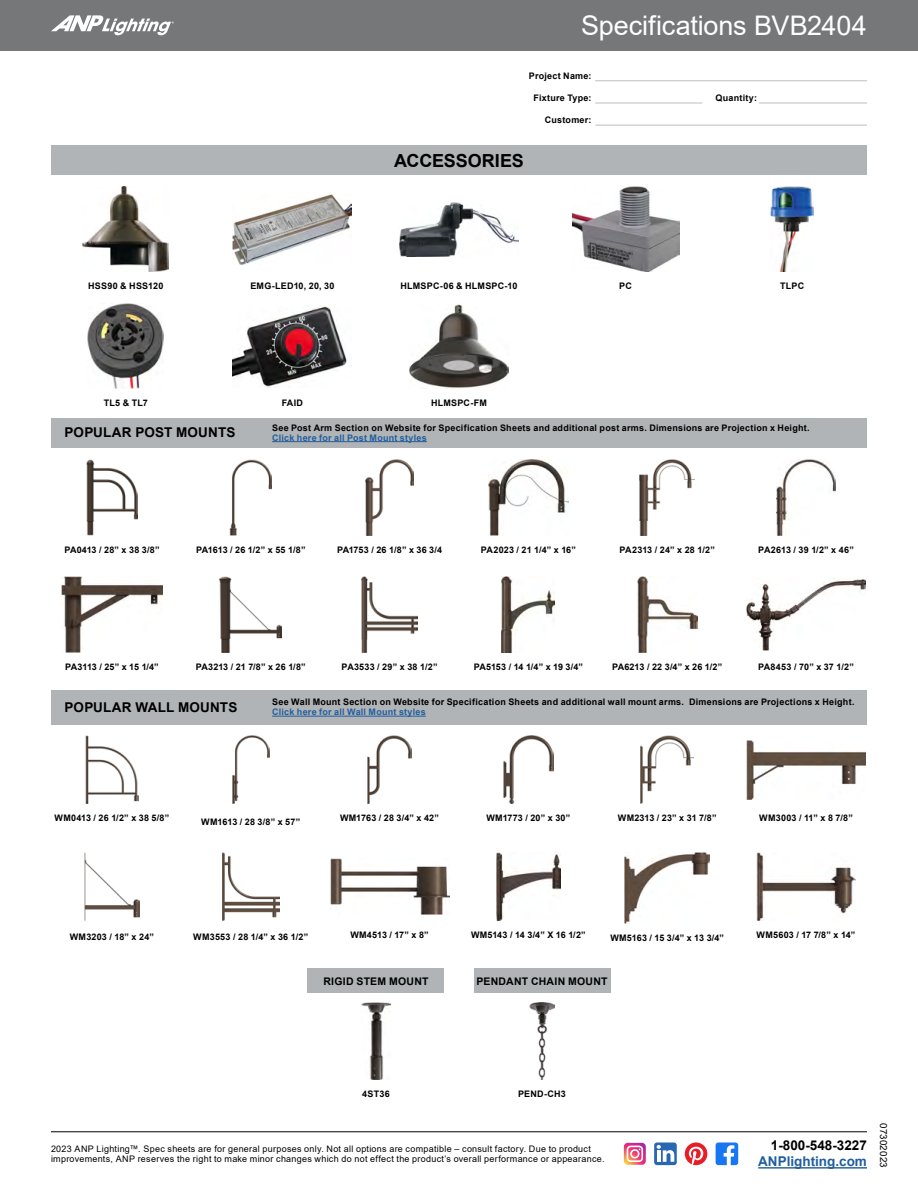
<style>
.page{position:relative;width:918px;height:1188px;background:#fff}
.page>*{position:absolute;margin:0;border:0;box-sizing:border-box;transform-origin:0 0}
.t1{font:27px "Arial";letter-spacing:-.005em;color:#fff}
.t2{font:700 18px "Arial";letter-spacing:-.01em;color:#000}
.t3{font:700 13.5px "Arial";letter-spacing:.01em;color:#000}
.t4{font:700 13.5px "Arial";color:#215e9e}
.t5{font:700 10.5px "Arial";letter-spacing:.02em;color:#000}
.t6{font:9.75px "Arial";letter-spacing:.02em;color:#000}
.Image_Descriptions{font:700 9px "Arial";letter-spacing:.02em;color:#000}
.H1_-_Descriptions{font:700 9px/9.8px "Arial";letter-spacing:.025em;color:#000}
.t7{font:9px/9.8px "Arial";letter-spacing:.03em;color:#000}
.Image_Descriptions-2{font:700 9px "Arial";letter-spacing:-.005em;color:#000}
.Image_Descriptions-3{font:700 9px "Arial";letter-spacing:-.01em;color:#000}
.Image_Descriptions-4{font:700 9px "Arial";letter-spacing:-.015em;color:#000}
.Mounts{font:700 9px "Arial";letter-spacing:.025em;color:#000}
.s1{color:#215e9e}
</style>
<div class="page">
<svg style="left:624px;top:1143px;width:22px;height:22px"></svg>
<div style="left:654px;top:1143px;width:23px;height:22px;background:#2867b2;border-radius:3px"></div>
<svg style="left:657px;top:1145px;width:17px;height:17px"></svg>
<svg style="left:685px;top:1143px;width:22px;height:22px"></svg>
<svg style="left:716px;top:1143px;width:22px;height:22px"></svg>
<hr style="left:758px;top:1167px;width:109px;height:2px;background:#215e9e">
<hr style="left:51px;top:1132px;width:816px;height:1px;background:#000">
<hr style="left:595px;top:81px;width:272px;height:1px;background:#bcbec0">
<hr style="left:595px;top:103px;width:107px;height:1px;background:#bcbec0">
<hr style="left:595px;top:125px;width:272px;height:1px;background:#bcbec0">
<hr style="left:759px;top:103px;width:108px;height:1px;background:#bcbec0">
<div style="left:0;top:0;width:918px;height:51px;background:#757779"></div>
<svg style="left:51px;top:15px;width:123px;height:20px"></svg>
<div style="left:51px;top:145px;width:816px;height:30px;background:#b1b4b6"></div>
<img style="left:83px;top:187px;width:86px;height:85px">
<img style="left:233px;top:194px;width:119px;height:71px">
<img style="left:399px;top:202px;width:120px;height:55px">
<img style="left:572px;top:187px;width:107px;height:85px">
<img style="left:771px;top:187px;width:43px;height:85px">
<img style="left:88px;top:304px;width:76px;height:85px">
<img style="left:233px;top:305px;width:119px;height:82px">
<img style="left:409px;top:304px;width:100px;height:85px">
<div style="left:51px;top:418px;width:213px;height:29px;background:#b1b4b6"></div>
<div style="left:264px;top:418px;width:603px;height:29px;background:#b1b4b6"></div>
<hr style="left:272px;top:441px;width:155px;height:1px;background:#215e9e">
<img style="left:87px;top:459px;width:50px;height:77px">
<img style="left:230px;top:459px;width:42px;height:77px">
<img style="left:365px;top:459px;width:49px;height:77px">
<img style="left:489px;top:459px;width:79px;height:77px">
<img style="left:640px;top:459px;width:55px;height:77px">
<img style="left:776px;top:459px;width:60px;height:77px">
<img style="left:62px;top:576px;width:100px;height:77px">
<img style="left:220px;top:576px;width:62px;height:77px">
<img style="left:362px;top:576px;width:55px;height:77px">
<img style="left:502px;top:576px;width:53px;height:77px">
<img style="left:637px;top:576px;width:60px;height:77px">
<img style="left:747px;top:578px;width:119px;height:73px">
<div style="left:51px;top:690px;width:213px;height:34px;background:#b1b4b6"></div>
<div style="left:264px;top:690px;width:603px;height:34px;background:#b1b4b6"></div>
<hr style="left:272px;top:716px;width:154px;height:1px;background:#215e9e">
<img style="left:85px;top:736px;width:54px;height:68px">
<img style="left:232px;top:736px;width:37px;height:68px">
<img style="left:368px;top:736px;width:44px;height:68px">
<img style="left:503px;top:736px;width:51px;height:68px">
<img style="left:641px;top:736px;width:53px;height:68px">
<img style="left:747px;top:741px;width:119px;height:58px">
<img style="left:85px;top:853px;width:54px;height:68px">
<img style="left:222px;top:853px;width:58px;height:68px">
<img style="left:330px;top:859px;width:119px;height:56px">
<img style="left:497px;top:853px;width:63px;height:68px">
<img style="left:625px;top:853px;width:85px;height:70px">
<img style="left:756px;top:853px;width:100px;height:68px">
<div style="left:474px;top:969px;width:136px;height:24px;background:#b1b4b6"></div>
<img style="left:530px;top:1003px;width:24px;height:76px">
<div style="left:308px;top:969px;width:136px;height:24px;background:#b1b4b6"></div>
<img style="left:362px;top:1003px;width:28px;height:76px">
<h1 class="t1" style="left:581px;top:7px;width:287px">Specifications BVB2404</h1>
<p class="H1_-_Descriptions" style="left:529px;top:71px;width:64px">Project Name:</p>
<p class="H1_-_Descriptions" style="left:534px;top:93px;width:60px">Fixture Type:</p>
<p class="H1_-_Descriptions" style="left:545px;top:115px;width:48px">Customer:</p>
<h1 class="t2" style="left:394px;top:148px;width:131px">ACCESSORIES</h1>
<p class="H1_-_Descriptions" style="left:715px;top:93px;width:43px">Quantity:</p>
<p class="Image_Descriptions" style="left:88px;top:280px;width:77px">HSS90 &amp; HSS120</p>
<p class="Image_Descriptions" style="left:250px;top:280px;width:86px">EMG-LED10, 20, 30</p>
<p class="Image_Descriptions" style="left:401px;top:280px;width:118px">HLMSPC-06 &amp; HLMSPC-10</p>
<p class="Image_Descriptions" style="left:619px;top:280px;width:14px">PC</p>
<p class="Image_Descriptions" style="left:780px;top:280px;width:26px">TLPC</p>
<p class="Image_Descriptions" style="left:104px;top:397px;width:46px">TL5 &amp; TL7</p>
<p class="Image_Descriptions" style="left:282px;top:397px;width:23px">FAID</p>
<p class="Image_Descriptions" style="left:431px;top:397px;width:57px">HLMSPC-FM</p>
<h1 class="t3" style="left:65px;top:423px;width:172px">POPULAR POST MOUNTS</h1>
<p class="H1_-_Descriptions" style="left:272px;top:423px;width:539px">See Post Arm Section on Website for Specification Sheets and additional post arms. Dimensions are Projection x Height.<br><span class="s1">Click here for all Post Mount styles</span></p>
<p class="Image_Descriptions" style="left:64px;top:544px;width:97px">PA0413 / 28” x 38 3/8”</p>
<p class="Image_Descriptions-2" style="left:196px;top:544px;width:111px">PA1613 / 26 1/2” x 55 1/8”</p>
<p class="Image_Descriptions-2" style="left:337px;top:544px;width:107px">PA1753 / 26 1/8” x 36 3/4</p>
<p class="Image_Descriptions" style="left:481px;top:544px;width:97px">PA2023 / 21 1/4” x 16”</p>
<p class="Image_Descriptions" style="left:620px;top:544px;width:97px">PA2313 / 24” x 28 1/2”</p>
<p class="Image_Descriptions" style="left:758px;top:544px;width:97px">PA2613 / 39 1/2” x 46”</p>
<p class="Image_Descriptions-4" style="left:65px;top:661px;width:95px">PA3113 / 25” x 15 1/4”</p>
<p class="Image_Descriptions" style="left:196px;top:661px;width:111px">PA3213 / 21 7/8” x 26 1/8”</p>
<p class="Image_Descriptions" style="left:342px;top:661px;width:97px">PA3533 / 29” x 38 1/2”</p>
<p class="Image_Descriptions-3" style="left:474px;top:661px;width:111px">PA5153 / 14 1/4” x 19 3/4”</p>
<p class="Image_Descriptions" style="left:612px;top:661px;width:112px">PA6213 / 22 3/4” x 26 1/2”</p>
<p class="Image_Descriptions" style="left:758px;top:661px;width:97px">PA8453 / 70” x 37 1/2”</p>
<h1 class="t3" style="left:65px;top:698px;width:174px">POPULAR WALL MOUNTS</h1>
<p class="H1_-_Descriptions" style="left:272px;top:698px;width:584px">See Wall Mount Section on Website for Specification Sheets and additional wall mount arms. Dimensions are Projections x Height.<br><span class="s1">Click here for all Wall Mount styles</span></p>
<p class="Image_Descriptions" style="left:55px;top:812px;width:116px">WM0413 / 26 1/2” x 38 5/8”</p>
<p class="Image_Descriptions" style="left:201px;top:816px;width:100px">WM1613 / 28 3/8” x 57”</p>
<p class="Image_Descriptions" style="left:340px;top:812px;width:101px">WM1763 / 28 3/4” x 42”</p>
<p class="Image_Descriptions" style="left:486px;top:812px;width:85px">WM1773 / 20” x 30”</p>
<p class="Image_Descriptions" style="left:618px;top:812px;width:100px">WM2313 / 23” x 31 7/8”</p>
<p class="Image_Descriptions" style="left:759px;top:812px;width:95px">WM3003 / 11” x 8 7/8”</p>
<p class="Image_Descriptions" style="left:70px;top:931px;width:86px">WM3203 / 18” x 24”</p>
<p class="Image_Descriptions" style="left:193px;top:931px;width:116px">WM3553 / 28 1/4” x 36 1/2”</p>
<p class="Image_Descriptions" style="left:350px;top:929px;width:80px">WM4513 / 17” x 8”</p>
<p class="Image_Descriptions-3" style="left:471px;top:929px;width:116px">WM5143 / 14 3/4” X 16 1/2”</p>
<p class="Image_Descriptions-2" style="left:610px;top:931px;width:115px">WM5163 / 15 3/4” x 13 3/4”</p>
<p class="Image_Descriptions" style="left:757px;top:929px;width:100px">WM5603 / 17 7/8” x 14”</p>
<h2 class="t5" style="left:477px;top:974px;width:133px">PENDANT CHAIN MOUNT</h2>
<h2 class="t5" style="left:323px;top:974px;width:107px">RIGID STEM MOUNT</h2>
<p class="Mounts" style="left:362px;top:1087px;width:29px">4ST36</p>
<p class="Mounts" style="left:518px;top:1087px;width:49px">PEND-CH3</p>
<p class="t7" style="left:51px;top:1144px;width:555px">2023 ANP Lighting™. Spec sheets are for general purposes only. Not all options are compatible – consult factory. Due to product improvements, ANP reserves the right to make minor changes which do not effect the product’s overall performance or appearance.</p>
<h3 class="t3" style="left:771px;top:1136px;width:98px">1-800-548-3227</h3>
<h3 class="t4" style="left:758px;top:1152px;width:110px">ANPlighting.com</h3>
<p class="t6" style="left:890px;top:1123px;width:46px;rotate:90deg">07302023</p>
</div>
